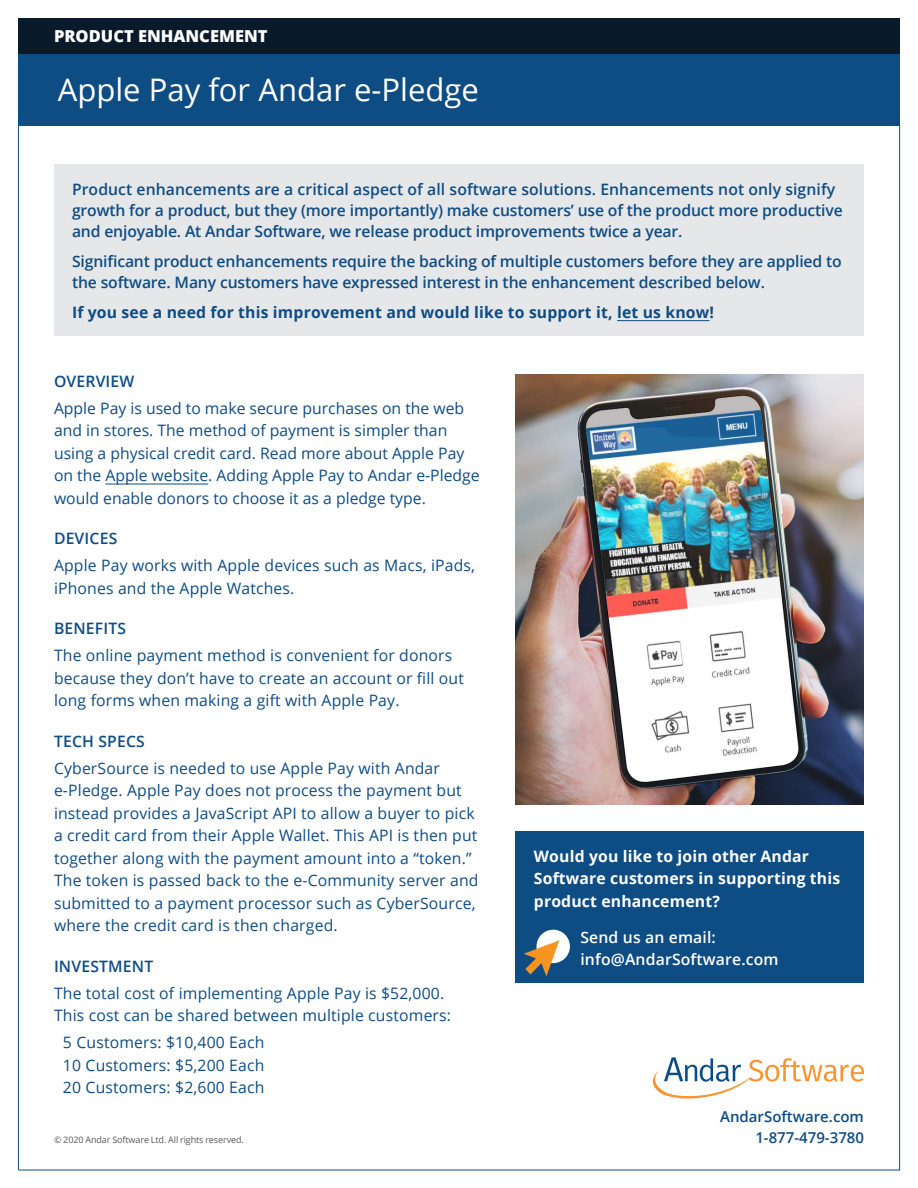
<style>
.page{position:relative;width:918px;height:1188px;background:#fff}
.page>*{position:absolute;margin:0;border:0;box-sizing:border-box;transform-origin:0 0}
.t1{font:31.05px "Open Sans";color:#fff}
.t2{font:800 16.5px "Open Sans";color:#fff}
.t3{font:15.75px/22.5px "Open Sans";letter-spacing:.01em;color:#0e4c84}
.t4{font:600 15.75px/21px "Open Sans";letter-spacing:-.01em;color:#0e4c84}
.t5{font:700 15.75px/22.5px "Open Sans";letter-spacing:.01em;color:#fff}
.t6{font:700 15.75px "Open Sans";letter-spacing:.01em;color:#0e4c84}
.t7{font:600 15.75px "Open Sans";letter-spacing:.01em;color:#0e4c84}
.t8{font:600 15.75px/22.5px "Open Sans";letter-spacing:.01em;color:#fff}
.t9{font:600 15px/21px "Open Sans";color:#0e4c84;text-align:right}
.t10{font:9px "Open Sans";letter-spacing:-.01em;color:#58595b}
</style>
<div class="page">
<div style="left:18px;top:54px;width:882px;height:72px;background:#0e4c84"></div>
<div style="left:18px;top:18px;width:882px;height:36px;background:#091a2a"></div>
<hr style="left:18px;top:126px;width:1px;height:1044px;background:#0e4c84">
<hr style="left:899px;top:126px;width:1px;height:1044px;background:#0e4c84">
<hr style="left:19px;top:1170px;width:881px;height:1px;background:#0e4c84">
<svg style="left:653px;top:1057px;width:211px;height:42px"></svg>
<hr style="left:105px;top:484px;width:103px;height:1px;background:#0e4c84">
<img style="left:516px;top:374px;width:348px;height:431px">
<div style="left:54px;top:165px;width:810px;height:171px;background:#e6e7e8"></div>
<hr style="left:617px;top:320px;width:93px;height:1px;background:#0e4c84">
<div style="left:516px;top:832px;width:348px;height:151px;background:#0e4c84"></div>
<div style="left:537px;top:930px;width:33px;height:33px;background:#fff;border-radius:50%"></div>
<svg style="left:524px;top:940px;width:35px;height:36px"></svg>
<p class="t2" style="left:54px;top:24px;width:215px">PRODUCT ENHANCEMENT</p>
<h1 class="t1" style="left:58px;top:69px;width:423px">Apple Pay for Andar e-Pledge</h1>
<p class="t4" style="left:72px;top:178px;width:772px">Product enhancements are a critical aspect of all software solutions. Enhancements not only signify growth for a product, but they (more importantly) make customers’ use of the product more productive and enjoyable. At Andar Software, we release product improvements twice a year.</p>
<p class="t4" style="left:72px;top:250px;width:771px">Significant product enhancements require the backing of multiple customers before they are applied to the software. Many customers have expressed interest in the enhancement described below.</p>
<p class="t6" style="left:72px;top:301px;width:644px">If you see a need for this improvement and would like to support it, let us know!</p>
<p class="t7" style="left:54px;top:370px;width:82px">OVERVIEW</p>
<p class="t3" style="left:54px;top:396px;width:427px">Apple Pay is used to make secure purchases on the web and in stores. The method of payment is simpler than using a physical credit card. Read more about Apple Pay on the Apple website. Adding Apple Pay to Andar e-Pledge would enable donors to choose it as a pledge type.</p>
<p class="t7" style="left:54px;top:528px;width:65px">DEVICES</p>
<p class="t3" style="left:54px;top:554px;width:423px">Apple Pay works with Apple devices such as Macs, iPads, iPhones and the Apple Watches.</p>
<p class="t7" style="left:54px;top:618px;width:74px">BENEFITS</p>
<p class="t3" style="left:54px;top:644px;width:412px">The online payment method is convenient for donors because they don’t have to create an account or fill out long forms when making a gift with Apple Pay.</p>
<p class="t7" style="left:54px;top:730px;width:92px">TECH SPECS</p>
<p class="t3" style="left:54px;top:756px;width:426px">CyberSource is needed to use Apple Pay with Andar e-Pledge. Apple Pay does not process the payment but instead provides a JavaScript API to allow a buyer to pick a credit card from their Apple Wallet. This API is then put together along with the payment amount into a “token.” The token is passed back to the e-Community server and submitted to a payment processor such as CyberSource, where the credit card is then charged.</p>
<p class="t7" style="left:54px;top:955px;width:101px">INVESTMENT</p>
<p class="t3" style="left:54px;top:981px;width:399px">The total cost of implementing Apple Pay is $52,000.<br>This cost can be shared between multiple customers:</p>
<p class="t3" style="left:63px;top:1031px;width:203px;text-align:justify">5 Customers: $10,400 Each 10 Customers: $5,200 Each 20 Customers: $2,600 Each</p>
<p class="t10" style="left:54px;top:1133px;width:191px">© 2020 Andar Software Ltd. All rights reserved.</p>
<p class="t5" style="left:534px;top:844px;width:308px">Would you like to join other Andar<br>Software customers in supporting this product enhancement?</p>
<p class="t8" style="left:580px;top:925px;width:200px">Send us an email: info@AndarSoftware.com</p>
<p class="t9" style="left:720px;top:1105px;width:145px">AndarSoftware.com<br>1-877-479-3780</p>
</div>
